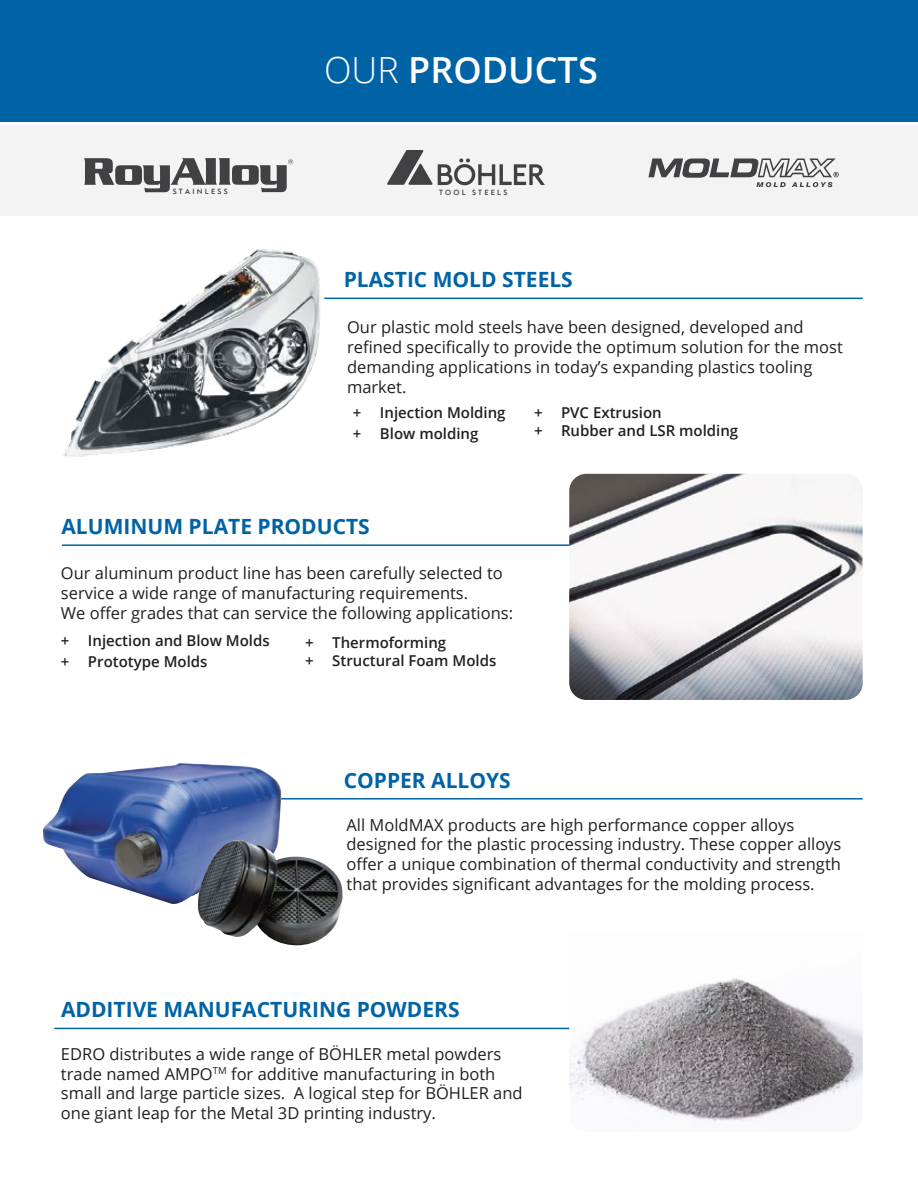
<style>
.page{position:relative;width:918px;height:1188px;background:#fff}
.page>*{position:absolute;margin:0;border:0;box-sizing:border-box;transform-origin:0 0}
.t1{font:600 36px "Open Sans";color:#fff}
.t2{font:700 21px "Open Sans";color:#0063a6}
.t3{font:16.5px/19.8px "Open Sans";color:#231f20}
.t4{font:600 15px/21px "Open Sans";color:#231f20}
.t5{font:500 7.5px "voestalpine";letter-spacing:.3em;color:#414042}
.s1{font-weight:300}
</style>
<div class="page">
<div style="left:0;top:0;width:918px;height:121px;background:#0063a6"></div>
<div style="left:0;top:125px;width:918px;height:91px;background:#f3f3f4"></div>
<hr style="left:251px;top:798px;width:612px;height:2px;background:#0063a6">
<hr style="left:54px;top:1028px;width:648px;height:1px;background:#0063a6">
<img style="left:569px;top:978px;width:294px;height:144px">
<svg style="left:387px;top:150px;width:158px;height:35px"></svg>
<img style="left:63px;top:249px;width:289px;height:209px">
<hr style="left:324px;top:298px;width:539px;height:1px;background:#0063a6">
<svg style="left:648px;top:158px;width:191px;height:29px"></svg>
<hr style="left:62px;top:544px;width:559px;height:2px;background:#0063a6">
<img style="left:569px;top:474px;width:294px;height:226px">
<img style="left:43px;top:763px;width:240px;height:141px">
<img style="left:197px;top:840px;width:146px;height:105px">
<svg style="left:84px;top:158px;width:209px;height:34px"></svg>
<p class="t5" style="left:173px;top:186px;width:57px">STAINLESS</p>
<h1 class="t1" style="left:324px;top:45px;width:275px"><span class="s1">OUR</span> PRODUCTS</h1>
<p class="t5" style="left:439px;top:188px;width:70px">TOOL STEELS</p>
<p class="t2" style="left:344px;top:264px;width:231px">PLASTIC MOLD STEELS</p>
<p class="t3" style="left:347px;top:317px;width:497px">Our plastic mold steels have been designed, developed and refined specifically to provide the optimum solution for the most demanding applications in today’s expanding plastics tooling market.</p>
<p class="t4" style="left:353px;top:401px;width:154px">+ Injection Molding + Blow molding</p>
<p class="t4" style="left:534px;top:403px;width:206px;line-height:18px">+ PVC Extrusion<br>+ Rubber and LSR molding</p>
<p class="t2" style="left:61px;top:511px;width:310px">ALUMINUM PLATE PRODUCTS</p>
<p class="t3" style="left:61px;top:563px;width:454px">Our aluminum product line has been carefully selected to service a wide range of manufacturing requirements.<br>We offer grades that can service the following applications:</p>
<p class="t4" style="left:61px;top:630px;width:210px">+ Injection and Blow Molds + Prototype Molds</p>
<p class="t4" style="left:305px;top:633px;width:193px;line-height:18px">+ Thermoforming<br>+ Structural Foam Molds</p>
<p class="t2" style="left:344px;top:766px;width:169px">COPPER ALLOYS</p>
<p class="t3" style="left:347px;top:814px;width:496px">All MoldMAX products are high performance copper alloys designed for the plastic processing industry. These copper alloys offer a unique combination of thermal conductivity and strength that provides significant advantages for the molding process.</p>
<p class="t2" style="left:61px;top:995px;width:400px">ADDITIVE MANUFACTURING POWDERS</p>
<p class="t3" style="left:61px;top:1044px;width:463px">EDRO distributes a wide range of BÖHLER metal powders trade named AMPO<sup>TM</sup> for additive manufacturing in both small and large particle sizes. A logical step for BÖHLER and one giant leap for the Metal 3D printing industry.</p>
</div>
